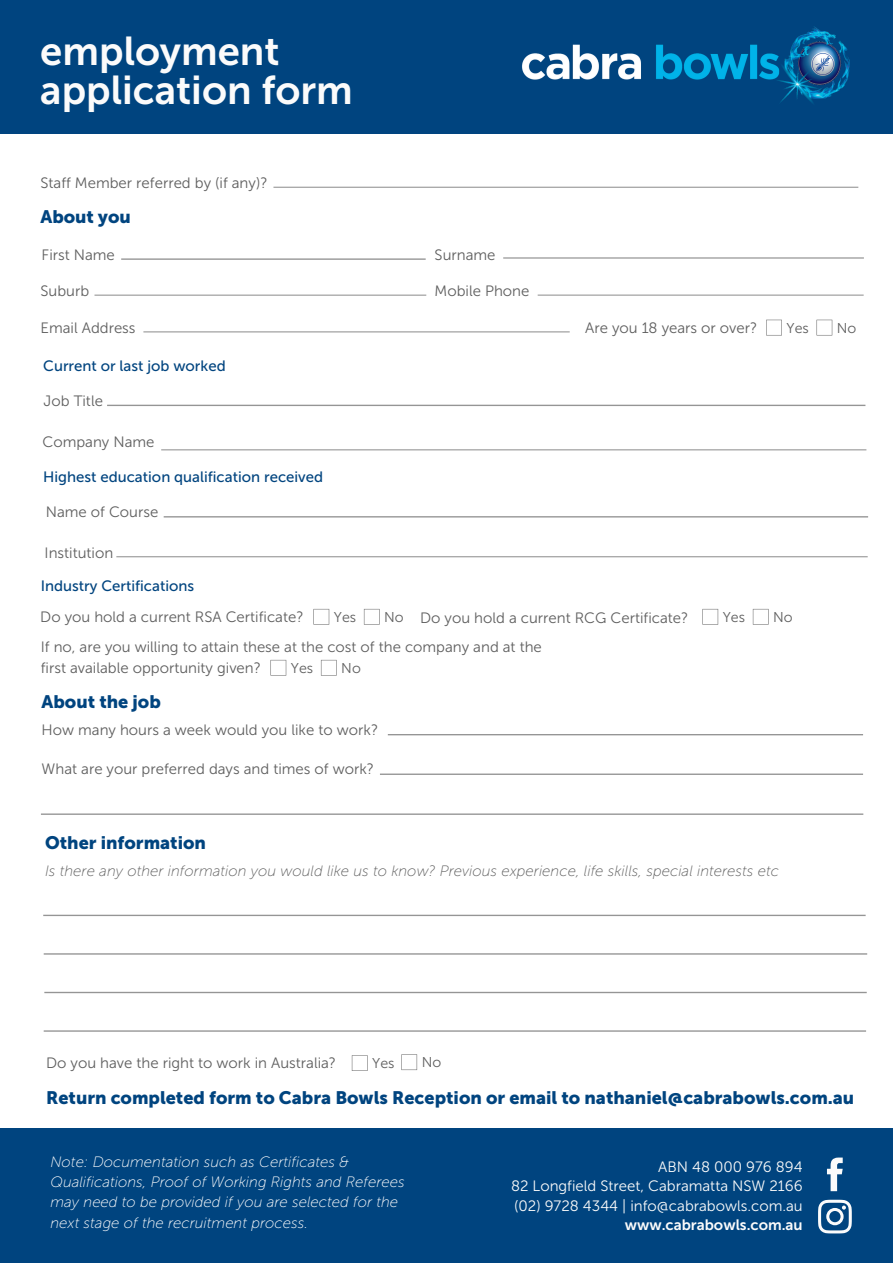
<style>
.page{position:relative;width:893px;height:1264px;background:#fff}
.page>*{position:absolute;margin:0;border:0;box-sizing:border-box;transform-origin:0 0}
.t1{font:40.05px/39.3px "Museo Sans 700";color:#fbfbfb}
.t2{font:18px "Museo Sans 900";color:#00447f}
.t3{font:15px/20.2px "Museo Sans 300";color:#5e5e5e}
.t4{font:italic 15px/20.2px "Museo Sans 100";color:#fff}
.t5{font:italic 15px "Museo Sans 100";color:#5e5e5e}
.t6{font:15px/19px "Museo Sans 300";color:#fbfbfb;text-align:justify}
.t7{font:15px "Museo Sans 500";color:#00447f}
.t8{font:15px "Museo Sans 700";color:#fbfbfb}
.t9{font:14.25px "Museo Sans 300";color:#5e5e5e}
</style>
<div class="page">
<div style="left:0;top:0;width:892px;height:134px;background:#00447f"></div>
<img style="left:522px;top:26px;width:328px;height:77px">
<svg style="left:121px;top:258px;width:304px;height:2px"></svg>
<svg style="left:94px;top:294px;width:332px;height:2px"></svg>
<svg style="left:537px;top:294px;width:326px;height:2px"></svg>
<svg style="left:143px;top:331px;width:426px;height:1px"></svg>
<svg style="left:503px;top:257px;width:360px;height:1px"></svg>
<svg style="left:313px;top:609px;width:16px;height:15px"></svg>
<svg style="left:364px;top:609px;width:15px;height:15px"></svg>
<svg style="left:702px;top:609px;width:16px;height:15px"></svg>
<svg style="left:752px;top:609px;width:16px;height:15px"></svg>
<svg style="left:107px;top:405px;width:758px;height:1px"></svg>
<svg style="left:161px;top:449px;width:705px;height:1px"></svg>
<svg style="left:273px;top:187px;width:585px;height:1px"></svg>
<svg style="left:766px;top:320px;width:15px;height:15px"></svg>
<svg style="left:816px;top:320px;width:16px;height:15px"></svg>
<svg style="left:270px;top:660px;width:16px;height:15px"></svg>
<svg style="left:321px;top:660px;width:15px;height:15px"></svg>
<svg style="left:388px;top:734px;width:475px;height:1px"></svg>
<svg style="left:380px;top:773px;width:483px;height:2px"></svg>
<svg style="left:41px;top:813px;width:822px;height:1px"></svg>
<svg style="left:352px;top:1055px;width:15px;height:15px"></svg>
<svg style="left:401px;top:1054px;width:16px;height:16px"></svg>
<svg style="left:43px;top:914px;width:822px;height:2px;background:#bbb"></svg>
<svg style="left:44px;top:953px;width:823px;height:1px"></svg>
<svg style="left:44px;top:991px;width:822px;height:2px;background:#c0c0c0"></svg>
<svg style="left:44px;top:1030px;width:822px;height:1px"></svg>
<div style="left:0;top:1128px;width:892px;height:134px;background:#00447f"></div>
<svg style="left:827px;top:1157px;width:15px;height:34px"></svg>
<svg style="left:818px;top:1199px;width:33px;height:34px"></svg>
<svg style="left:164px;top:516px;width:704px;height:1px"></svg>
<svg style="left:116px;top:556px;width:751px;height:1px"></svg>
<h1 class="t1" style="left:40px;top:32px;width:314px">employment application form</h1>
<p class="t3" style="left:40px;top:173px;width:228px">Staff Member referred by (if any)?</p>
<p class="t2" style="left:40px;top:206px;width:92px">About you</p>
<p class="t3" style="left:42px;top:245px;width:75px">First Name</p>
<p class="t3" style="left:434px;top:245px;width:62px">Surname</p>
<p class="t3" style="left:40px;top:281px;width:50px">Suburb</p>
<p class="t3" style="left:434px;top:281px;width:96px">Mobile Phone</p>
<p class="t3" style="left:40px;top:318px;width:97px">Email Address</p>
<p class="t7" style="left:43px;top:357px;width:184px">Current or last job worked</p>
<p class="t3" style="left:44px;top:391px;width:61px">Job Title</p>
<p class="t3" style="left:42px;top:431px;width:114px">Company Name</p>
<p class="t7" style="left:43px;top:468px;width:281px">Highest education qualification received</p>
<p class="t3" style="left:46px;top:502px;width:114px">Name of Course</p>
<p class="t3" style="left:45px;top:542px;width:70px">Institution</p>
<p class="t3" style="left:585px;top:318px;width:174px">Are you 18 years or over?</p>
<p class="t9" style="left:786px;top:319px;width:24px">Yes</p>
<p class="t9" style="left:836px;top:319px;width:21px">No</p>
<p class="t7" style="left:41px;top:577px;width:155px">Industry Certifications</p>
<p class="t3" style="left:40px;top:606px;width:265px">Do you hold a current RSA Certificate?</p>
<p class="t9" style="left:334px;top:608px;width:24px">Yes</p>
<p class="t9" style="left:384px;top:608px;width:21px">No</p>
<p class="t9" style="left:722px;top:608px;width:24px">Yes</p>
<p class="t9" style="left:773px;top:608px;width:21px">No</p>
<p class="t3" style="left:420px;top:608px;width:270px">Do you hold a current RCG Certificate?</p>
<p class="t3" style="left:41px;top:637px;width:502px">If no, are you willing to attain these at the cost of the company and at the first available opportunity given?</p>
<p class="t9" style="left:291px;top:659px;width:24px">Yes</p>
<p class="t9" style="left:341px;top:659px;width:21px">No</p>
<p class="t2" style="left:42px;top:691px;width:121px">About the job</p>
<p class="t3" style="left:42px;top:719px;width:338px">How many hours a week would you like to work?</p>
<p class="t3" style="left:42px;top:759px;width:334px">What are your preferred days and times of work?</p>
<p class="t2" style="left:45px;top:832px;width:162px">Other information</p>
<p class="t5" style="left:45px;top:861px;width:735px">Is there any other information you would like us to know? Previous experience, life skills, special interests etc</p>
<p class="t3" style="left:46px;top:1052px;width:291px">Do you have the right to work in Australia?</p>
<p class="t9" style="left:372px;top:1054px;width:24px">Yes</p>
<p class="t9" style="left:422px;top:1053px;width:21px">No</p>
<p class="t2" style="left:46px;top:1087px;width:809px">Return completed form to Cabra Bowls Reception or email to nathaniel@cabrabowls.com.au</p>
<p class="t4" style="left:50px;top:1151px;width:356px">Note: Documentation such as Certificates &amp; Qualifications, Proof of Working Rights and Referees may need to be provided if you are selected for the next stage of the recruitment process.</p>
<p class="t6" style="left:511px;top:1157px;width:293px;text-indent:147px">ABN 48 000 976 894<br>82 Longfield Street, Cabramatta NSW 2166 (02) 9728 4344 | info@cabrabowls.com.au</p>
<p class="t8" style="left:624px;top:1215px;width:179px">www.cabrabowls.com.au</p>
</div>
